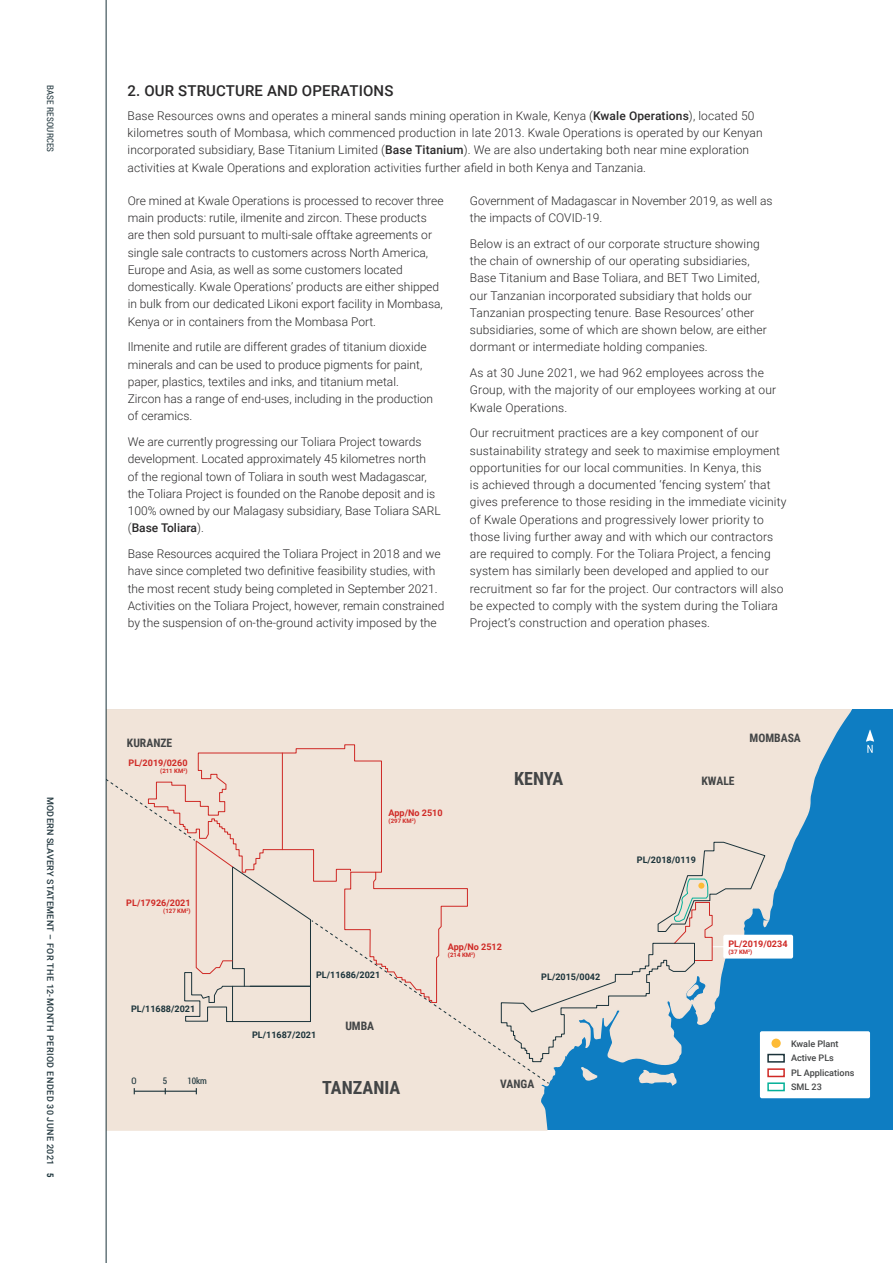
<style>
.page{position:relative;width:893px;height:1263px;background:#fff}
.page>*{position:absolute;margin:0;border:0;box-sizing:border-box;transform-origin:0 0}
.t1{font:700 18.15px "Roboto Condensed";color:#434546}
.t2{font:500 15px "Roboto";letter-spacing:.01em;color:#292829}
.t3{font:300 12px/17.2px "Roboto";letter-spacing:.005em;color:#292829}
.t4{font:700 11.7px "Roboto Condensed";color:#434546}
.t5{font:700 9px "Roboto";color:#1b333a}
.t6{font:500 9px "Roboto";letter-spacing:.02em;color:#243940}
.t7{font:700 9px "Roboto";color:#cf2925}
.t8{font:500 9px/14.4px "Roboto";color:#434546}
.t9{font:9px "Roboto Condensed";letter-spacing:.02em;color:#243940}
.t10{font:9px "Roboto Condensed";color:#1b333a}
.t11{font:700 6px "Roboto";color:#cf2925}
.s1{font-family:"Roboto Condensed";font-weight:700;color:#1b333a}
.s2{font-weight:500}
</style>
<div class="page">
<div style="left:106px;top:709px;width:787px;height:421px;background:#0e7dc2"></div>
<svg style="left:107px;top:709px;width:744px;height:421px;fill:#f1e4d9"></svg>
<div style="left:760px;top:1031px;width:110px;height:67px;background:#fff;border-radius:2px"></div>
<div style="left:723px;top:935px;width:70px;height:23px;background:#fff;border-radius:2px"></div>
<div style="left:767px;top:1082px;width:18px;height:9px;border:2px solid #04b098"></div>
<div style="left:767px;top:1068px;width:18px;height:9px;border:2px solid #cf2925"></div>
<div style="left:767px;top:1054px;width:18px;height:9px;border:2px solid #1b333a"></div>
<svg style="left:771px;top:1038px;width:10px;height:10px"></svg>
<svg style="left:866px;top:730px;width:8px;height:23px"></svg>
<svg style="left:107px;top:744px;width:662px;height:350px;background:#e0dad4"></svg>
<hr style="left:106px;top:0;width:1px;height:1263px;background:#1b333a">
<p class="t9" style="left:57px;top:85px;width:69px;rotate:90deg">BASE RESOURCES</p>
<p class="t6" style="left:57px;top:797px;width:382px;rotate:90deg">MODERN SLAVERY STATEMENT – FOR THE 12-MONTH PERIOD ENDED 30 JUNE 2021 <span class="s1">5</span></p>
<p class="t2" style="left:128px;top:80px;width:267px">2. OUR STRUCTURE AND OPERATIONS</p>
<p class="t3" style="left:128px;top:107px;width:637px">Base Resources owns and operates a mineral sands mining operation in Kwale, Kenya (<span class="s2">Kwale Operations</span>), located 50 kilometres south of Mombasa, which commenced production in late 2013. Kwale Operations is operated by our Kenyan incorporated subsidiary, Base Titanium Limited (<span class="s2">Base Titanium</span>). We are also undertaking both near mine exploration activities at Kwale Operations and exploration activities further afield in both Kenya and Tanzania.</p>
<p class="t3" style="left:128px;top:192px;width:317px">Ore mined at Kwale Operations is processed to recover three main products: rutile, ilmenite and zircon. These products are then sold pursuant to multi-sale offtake agreements or single sale contracts to customers across North America, Europe and Asia, as well as some customers located domestically. Kwale Operations’ products are either shipped in bulk from our dedicated Likoni export facility in Mombasa, Kenya or in containers from the Mombasa Port.</p>
<p class="t3" style="left:128px;top:338px;width:307px">Ilmenite and rutile are different grades of titanium dioxide minerals and can be used to produce pigments for paint, paper, plastics, textiles and inks, and titanium metal.<br>Zircon has a range of end-uses, including in the production of ceramics.</p>
<p class="t3" style="left:128px;top:433px;width:314px">We are currently progressing our Toliara Project towards development. Located approximately 45 kilometres north<br>of the regional town of Toliara in south west Madagascar, the Toliara Project is founded on the Ranobe deposit and is 100% owned by our Malagasy subsidiary, Base Toliara SARL (<span class="s2">Base Toliara</span>).</p>
<p class="t3" style="left:128px;top:545px;width:318px">Base Resources acquired the Toliara Project in 2018 and we have since completed two definitive feasibility studies, with the most recent study being completed in September 2021.<br>Activities on the Toliara Project, however, remain constrained by the suspension of on-the-ground activity imposed by the</p>
<p class="t3" style="left:470px;top:191px;width:304px">Government of Madagascar in November 2019, as well as the impacts of COVID-19.</p>
<p class="t3" style="left:470px;top:234px;width:298px">Below is an extract of our corporate structure showing the chain of ownership of our operating subsidiaries, Base Titanium and Base Toliara, and BET Two Limited, our Tanzanian incorporated subsidiary that holds our Tanzanian prospecting tenure. Base Resources’ other subsidiaries, some of which are shown below, are either dormant or intermediate holding companies.</p>
<p class="t3" style="left:470px;top:364px;width:308px">As at 30 June 2021, we had 962 employees across the<br>Group, with the majority of our employees working at our<br>Kwale Operations.</p>
<p class="t3" style="left:470px;top:424px;width:318px">Our recruitment practices are a key component of our sustainability strategy and seek to maximise employment opportunities for our local communities. In Kenya, this<br>is achieved through a documented ‘fencing system’ that gives preference to those residing in the immediate vicinity of Kwale Operations and progressively lower priority to those living further away and with which our contractors are required to comply. For the Toliara Project, a fencing system has similarly been developed and applied to our recruitment so far for the project. Our contractors will also be expected to comply with the system during the Toliara Project’s construction and operation phases.</p>
<p class="t4" style="left:127px;top:735px;width:47px">KURANZE</p>
<p class="t7" style="left:128px;top:756px;width:61px">PL/2019/0260</p>
<p class="t11" style="left:160px;top:766px;width:29px">(211 KM<sup>2</sup>)</p>
<p class="t7" style="left:126px;top:896px;width:66px">PL/17926/2021</p>
<p class="t11" style="left:163px;top:906px;width:29px">(127 KM<sup>2</sup>)</p>
<p class="t5" style="left:131px;top:1002px;width:66px">PL/11688/2021</p>
<p class="t10" style="left:132px;top:1074px;width:7px">O</p>
<p class="t10" style="left:163px;top:1074px;width:6px">5</p>
<p class="t10" style="left:187px;top:1074px;width:21px">10km</p>
<p class="t7" style="left:389px;top:806px;width:55px">App/No 2510</p>
<p class="t11" style="left:389px;top:817px;width:29px">(297 KM<sup>2</sup>)</p>
<h1 class="t1" style="left:514px;top:766px;width:51px">KENYA</h1>
<p class="t5" style="left:316px;top:969px;width:66px">PL/11686/2021</p>
<p class="t5" style="left:252px;top:1028px;width:66px">PL/11687/2021</p>
<p class="t4" style="left:345px;top:1018px;width:30px">UMBA</p>
<p class="t7" style="left:448px;top:940px;width:55px">App/No 2512</p>
<p class="t11" style="left:448px;top:951px;width:29px">(214 KM<sup>2</sup>)</p>
<p class="t5" style="left:541px;top:970px;width:61px">PL/2015/0042</p>
<h1 class="t1" style="left:322px;top:1074px;width:80px">TANZANIA</h1>
<p class="t4" style="left:500px;top:1076px;width:36px">VANGA</p>
<p class="t4" style="left:701px;top:773px;width:35px">KWALE</p>
<p class="t4" style="left:750px;top:730px;width:53px">MOMBASA</p>
<p class="t5" style="left:637px;top:854px;width:61px">PL/2018/0119</p>
<p class="t7" style="left:728px;top:937px;width:61px">PL/2019/0234</p>
<p class="t11" style="left:728px;top:948px;width:25px">(37 KM<sup>2</sup>)</p>
<p class="t8" style="left:791px;top:1036px;width:49px">Kwale Plant</p>
<p class="t8" style="left:791px;top:1051px;width:65px">Active PLs<br>PL Applications<br>SML 23</p>
</div>
